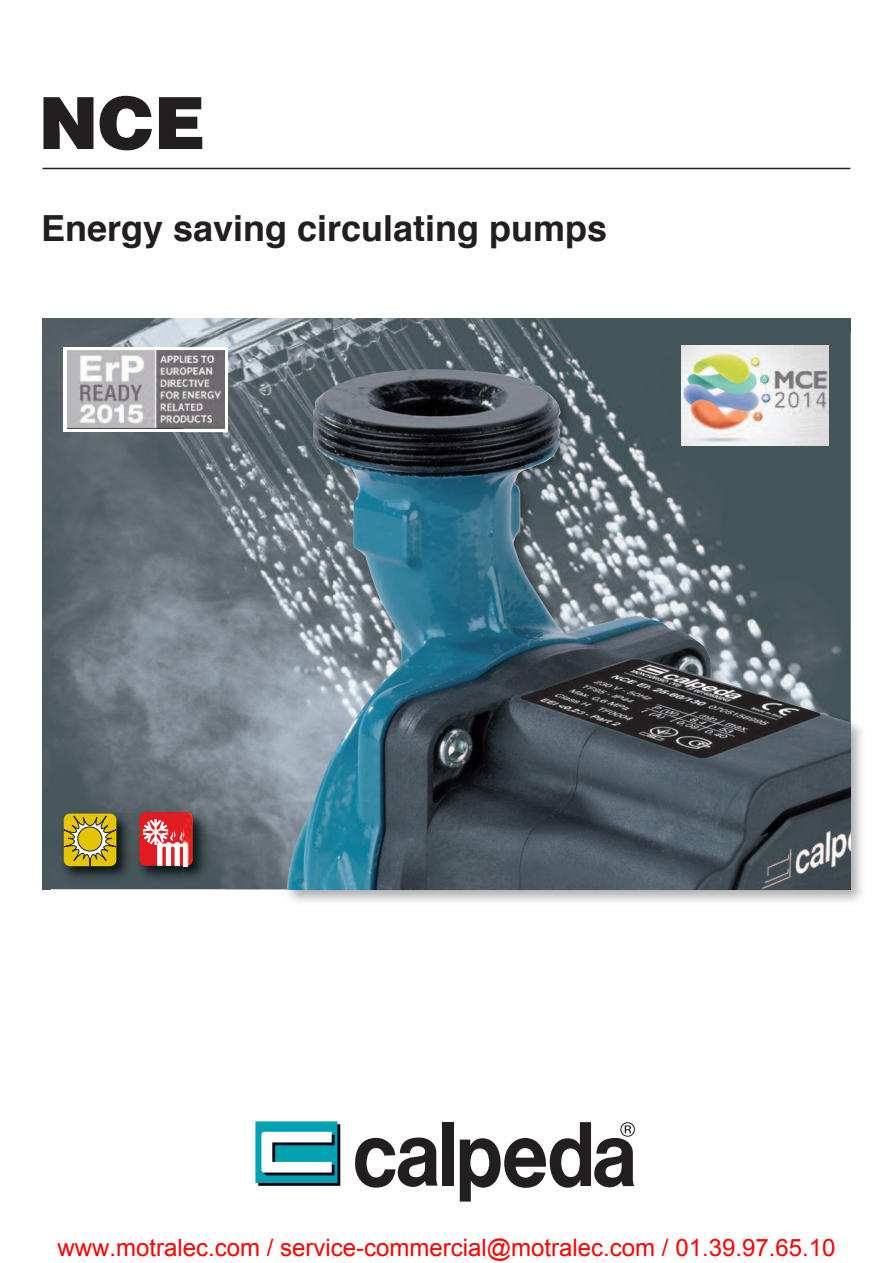
<style>
.page{position:relative;width:893px;height:1263px;background:#fff}
.page>*{position:absolute;margin:0;border:0;box-sizing:border-box;transform-origin:0 0}
.t1{font:900 72px "Helvetica";color:#231f20}
.t2{font:700 36px "Helvetica";color:#231f20}
.t3{font:24px "Arial";color:#f00}
</style>
<div class="page">
<div style="left:442px;top:1122px;width:12px;height:63px;background:#231f20"></div>
<svg style="left:355px;top:1137px;width:83px;height:51px"></svg>
<svg style="left:255px;top:1121px;width:85px;height:65px"></svg>
<svg style="left:460px;top:1122px;width:175px;height:79px"></svg>
<img style="left:43px;top:319px;width:807px;height:570px">
<img style="left:52px;top:799px;width:131px;height:91px">
<div style="left:139px;top:812px;width:54px;height:54px;background:#e21a21;border-radius:6px"></div>
<svg style="left:142px;top:819px;width:41px;height:47px"></svg>
<div style="left:64px;top:813px;width:52px;height:53px;background:#e4c403;border-radius:6px"></div>
<svg style="left:64px;top:815px;width:53px;height:51px"></svg>
<div style="left:78px;top:827px;width:24px;height:24px;background:#e4c403;border-radius:50%"></div>
<div style="left:77px;top:826px;width:25px;height:25px;border:1px solid #231f20;border-radius:50%"></div>
<div style="left:64px;top:347px;width:164px;height:85px;background:#fff"></div>
<img style="left:67px;top:350px;width:116px;height:79px">
<img style="left:183px;top:333px;width:679px;height:569px">
<img style="left:183px;top:333px;width:667px;height:556px">
<img style="left:183px;top:812px;width:24px;height:54px">
<img style="left:183px;top:347px;width:45px;height:85px">
<img style="left:183px;top:350px;width:42px;height:79px">
<img style="left:286px;top:368px;width:564px;height:521px">
<hr style="left:42px;top:168px;width:808px;height:1px;background:#231f20">
<h1 class="t1" style="left:38px;top:82px;width:168px">NCE</h1>
<h2 class="t2" style="left:41px;top:213px;width:568px">Energy saving circulating pumps</h2>
<p class="t3" style="left:58px;top:1239px;width:779px">www.motralec.com / service-commercial@motralec.com / 01.39.97.65.10</p>
</div>
